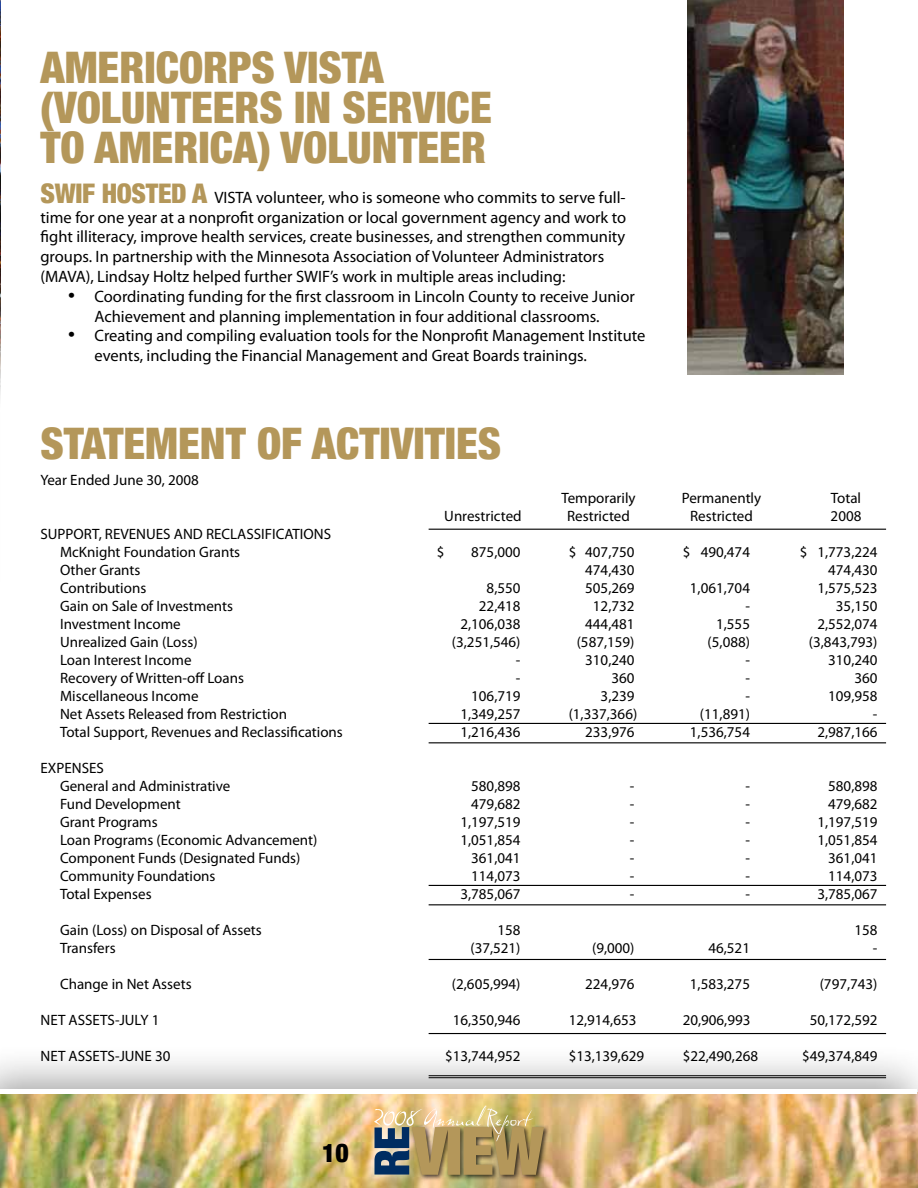
<style>
.page{position:relative;width:918px;height:1188px;background:#fff}
.page>*{position:absolute;margin:0;border:0;box-sizing:border-box;transform-origin:0 0}
.t1{font:900 condensed 43.5px/40.2px "Helvetica Neue";color:#b4975a}
.t2{font:900 condensed 27px "Helvetica Neue";color:#b4975a}
.t3{font:900 condensed 25.5px "Helvetica Neue";color:#000}
.t4{font:16.5px/19.8px "Myriad Pro";color:#000}
.t5{font:15px/18px "Myriad Pro";color:#000}
</style>
<div class="page">
<div style="left:0;top:1042px;width:918px;height:146px;background:#000;opacity:.37"></div>
<img style="left:0;top:1092px;width:918px;height:96px">
<div style="left:0;top:1089px;width:916px;height:5px;background:#fff"></div>
<div style="left:365px;top:1117px;width:54px;height:67px;background:#fff;opacity:.75"></div>
<div style="left:409px;top:1124px;width:141px;height:58px;background:#000;opacity:.75"></div>
<img style="left:374px;top:1105px;width:170px;height:70px">
<img style="left:0;top:0;width:1px;height:396px">
<img style="left:687px;top:0;width:157px;height:375px">
<hr style="left:429px;top:529px;width:457px;height:1px;background:#000">
<hr style="left:429px;top:723px;width:457px;height:1px;background:#000">
<hr style="left:429px;top:742px;width:457px;height:1px;background:#000">
<hr style="left:429px;top:885px;width:457px;height:1px;background:#000">
<hr style="left:429px;top:904px;width:457px;height:1px;background:#000">
<hr style="left:429px;top:959px;width:457px;height:1px;background:#000">
<hr style="left:429px;top:1033px;width:457px;height:1px;background:#000">
<hr style="left:429px;top:1075px;width:457px;height:1px;background:#000">
<hr style="left:429px;top:1077px;width:457px;height:1px;background:#000">
<h1 class="t1" style="left:40px;top:46px;width:453px">AMERICORPS VISTA (VOLUNTEERS IN SERVICE<br>TO AMERICA) VOLUNTEER</h1>
<p class="t4" style="left:40px;top:187px;width:587px;text-indent:174px">VISTA volunteer, who is someone who commits to serve full&shy;time for one year at a nonprofit organization or local government agency and work to fight illiteracy, improve health services, create businesses, and strengthen community groups. In partnership with the Minnesota Association of Volunteer Administrators (MAVA), Lindsay Holtz helped further SWIF’s work in multiple areas including:</p>
<p class="t4" style="left:68px;top:286px;width:569px;text-align:center">• Coordinating funding for the first classroom in Lincoln County to receive Junior<br>Achievement and planning implementation in four additional classrooms.</p>
<p class="t4" style="left:94px;top:326px;width:553px;text-indent:-27px">• Creating and compiling evaluation tools for the Nonprofit Management Institute events, including the Financial Management and Great Boards trainings.</p>
<h2 class="t2" style="left:40px;top:176px;width:92px">SWIF HOSTED</h2>
<h2 class="t2" style="left:192px;top:176px;width:17px">A</h2>
<h1 class="t1" style="left:40px;top:423px;width:462px">STATEMENT OF ACTIVITIES</h1>
<p class="t5" style="left:40px;top:471px;width:160px">Year Ended June 30, 2008</p>
<p class="t5" style="left:561px;top:489px;width:76px">Temporarily</p>
<p class="t5" style="left:682px;top:489px;width:81px">Permanently</p>
<p class="t5" style="left:831px;top:489px;width:32px">Total</p>
<p class="t5" style="left:60px;top:525px;width:273px;text-indent:-20px">SUPPORT, REVENUES AND RECLASSIFICATIONS<br>McKnight Foundation Grants</p>
<p class="t5" style="left:444px;top:507px;width:79px">Unrestricted</p>
<p class="t5" style="left:567px;top:507px;width:64px">Restricted</p>
<p class="t5" style="left:690px;top:507px;width:64px">Restricted</p>
<p class="t5" style="left:831px;top:507px;width:32px">2008</p>
<p class="t5" style="left:437px;top:543px;width:9px">$</p>
<p class="t5" style="left:471px;top:543px;width:51px">875,000</p>
<p class="t5" style="left:569px;top:543px;width:67px">$ 407,750</p>
<p class="t5" style="left:683px;top:543px;width:69px">$ 490,474</p>
<p class="t5" style="left:800px;top:543px;width:79px">$ 1,773,224</p>
<p class="t5" style="left:60px;top:561px;width:82px">Other Grants</p>
<p class="t5" style="left:585px;top:561px;width:51px">474,430</p>
<p class="t5" style="left:828px;top:561px;width:51px">474,430</p>
<p class="t5" style="left:60px;top:579px;width:88px">Contributions</p>
<p class="t5" style="left:487px;top:579px;width:35px">8,550</p>
<p class="t5" style="left:585px;top:579px;width:51px">505,269</p>
<p class="t5" style="left:690px;top:579px;width:62px">1,061,704</p>
<p class="t5" style="left:817px;top:579px;width:62px">1,575,523</p>
<p class="t5" style="left:60px;top:597px;width:175px">Gain on Sale of Investments</p>
<p class="t5" style="left:479px;top:597px;width:43px">22,418</p>
<p class="t5" style="left:593px;top:597px;width:43px">12,732</p>
<p class="t5" style="left:745px;top:597px;width:6px">-</p>
<p class="t5" style="left:836px;top:597px;width:43px">35,150</p>
<p class="t5" style="left:60px;top:615px;width:122px">Investment Income</p>
<p class="t5" style="left:460px;top:615px;width:62px">2,106,038</p>
<p class="t5" style="left:585px;top:615px;width:51px">444,481</p>
<p class="t5" style="left:716px;top:615px;width:35px">1,555</p>
<p class="t5" style="left:817px;top:615px;width:62px">2,552,074</p>
<p class="t5" style="left:60px;top:633px;width:139px">Unrealized Gain (Loss)</p>
<p class="t5" style="left:452px;top:633px;width:70px">(3,251,546)</p>
<p class="t5" style="left:577px;top:633px;width:59px">(587,159)</p>
<p class="t5" style="left:708px;top:633px;width:44px">(5,088)</p>
<p class="t5" style="left:809px;top:633px;width:70px">(3,843,793)</p>
<p class="t5" style="left:60px;top:651px;width:133px">Loan Interest Income</p>
<p class="t5" style="left:516px;top:651px;width:6px">-</p>
<p class="t5" style="left:585px;top:651px;width:51px">310,240</p>
<p class="t5" style="left:745px;top:651px;width:6px">-</p>
<p class="t5" style="left:828px;top:651px;width:51px">310,240</p>
<p class="t5" style="left:60px;top:669px;width:186px">Recovery of Written-off Loans</p>
<p class="t5" style="left:516px;top:669px;width:6px">-</p>
<p class="t5" style="left:611px;top:669px;width:25px">360</p>
<p class="t5" style="left:745px;top:669px;width:6px">-</p>
<p class="t5" style="left:854px;top:669px;width:25px">360</p>
<p class="t5" style="left:60px;top:687px;width:140px">Miscellaneous Income</p>
<p class="t5" style="left:471px;top:687px;width:51px">106,719</p>
<p class="t5" style="left:601px;top:687px;width:35px">3,239</p>
<p class="t5" style="left:745px;top:687px;width:6px">-</p>
<p class="t5" style="left:828px;top:687px;width:51px">109,958</p>
<p class="t5" style="left:60px;top:705px;width:229px">Net Assets Released from Restriction</p>
<p class="t5" style="left:460px;top:705px;width:62px">1,349,257</p>
<p class="t5" style="left:569px;top:705px;width:70px">(1,337,366)</p>
<p class="t5" style="left:700px;top:705px;width:52px">(11,891)</p>
<p class="t5" style="left:873px;top:705px;width:6px">-</p>
<p class="t5" style="left:60px;top:723px;width:284px">Total Support, Revenues and Reclassifications</p>
<p class="t5" style="left:460px;top:723px;width:62px">1,216,436</p>
<p class="t5" style="left:585px;top:723px;width:51px">233,976</p>
<p class="t5" style="left:690px;top:723px;width:62px">1,536,754</p>
<p class="t5" style="left:817px;top:723px;width:62px">2,987,166</p>
<p class="t5" style="left:60px;top:759px;width:172px;text-indent:-20px">EXPENSES<br>General and Administrative</p>
<p class="t5" style="left:471px;top:777px;width:51px">580,898</p>
<p class="t5" style="left:630px;top:777px;width:6px">-</p>
<p class="t5" style="left:745px;top:777px;width:6px">-</p>
<p class="t5" style="left:828px;top:777px;width:51px">580,898</p>
<p class="t5" style="left:60px;top:795px;width:122px">Fund Development</p>
<p class="t5" style="left:471px;top:795px;width:51px">479,682</p>
<p class="t5" style="left:630px;top:795px;width:6px">-</p>
<p class="t5" style="left:745px;top:795px;width:6px">-</p>
<p class="t5" style="left:828px;top:795px;width:51px">479,682</p>
<p class="t5" style="left:60px;top:813px;width:99px">Grant Programs</p>
<p class="t5" style="left:460px;top:813px;width:62px">1,197,519</p>
<p class="t5" style="left:630px;top:813px;width:6px">-</p>
<p class="t5" style="left:745px;top:813px;width:6px">-</p>
<p class="t5" style="left:817px;top:813px;width:62px">1,197,519</p>
<p class="t5" style="left:60px;top:831px;width:259px">Loan Programs (Economic Advancement)</p>
<p class="t5" style="left:460px;top:831px;width:62px">1,051,854</p>
<p class="t5" style="left:630px;top:831px;width:6px">-</p>
<p class="t5" style="left:745px;top:831px;width:6px">-</p>
<p class="t5" style="left:817px;top:831px;width:62px">1,051,854</p>
<p class="t5" style="left:60px;top:849px;width:242px">Component Funds (Designated Funds)</p>
<p class="t5" style="left:471px;top:849px;width:51px">361,041</p>
<p class="t5" style="left:630px;top:849px;width:6px">-</p>
<p class="t5" style="left:745px;top:849px;width:6px">-</p>
<p class="t5" style="left:828px;top:849px;width:51px">361,041</p>
<p class="t5" style="left:60px;top:867px;width:157px">Community Foundations</p>
<p class="t5" style="left:471px;top:867px;width:51px">114,073</p>
<p class="t5" style="left:630px;top:867px;width:6px">-</p>
<p class="t5" style="left:745px;top:867px;width:6px">-</p>
<p class="t5" style="left:828px;top:867px;width:51px">114,073</p>
<p class="t5" style="left:60px;top:885px;width:93px">Total Expenses</p>
<p class="t5" style="left:460px;top:885px;width:62px">3,785,067</p>
<p class="t5" style="left:630px;top:885px;width:6px">-</p>
<p class="t5" style="left:745px;top:885px;width:6px">-</p>
<p class="t5" style="left:817px;top:885px;width:62px">3,785,067</p>
<p class="t5" style="left:60px;top:921px;width:203px">Gain (Loss) on Disposal of Assets</p>
<p class="t5" style="left:497px;top:921px;width:25px">158</p>
<p class="t5" style="left:854px;top:921px;width:25px">158</p>
<p class="t5" style="left:60px;top:939px;width:57px">Transfers</p>
<p class="t5" style="left:470px;top:939px;width:52px">(37,521)</p>
<p class="t5" style="left:592px;top:939px;width:44px">(9,000)</p>
<p class="t5" style="left:708px;top:939px;width:43px">46,521</p>
<p class="t5" style="left:873px;top:939px;width:6px">-</p>
<p class="t5" style="left:60px;top:975px;width:133px">Change in Net Assets</p>
<p class="t5" style="left:452px;top:975px;width:70px">(2,605,994)</p>
<p class="t5" style="left:585px;top:975px;width:51px">224,976</p>
<p class="t5" style="left:690px;top:975px;width:62px">1,583,275</p>
<p class="t5" style="left:820px;top:975px;width:59px">(797,743)</p>
<p class="t5" style="left:41px;top:1011px;width:120px">NET ASSETS-JULY 1</p>
<p class="t5" style="left:453px;top:1011px;width:69px">16,350,946</p>
<p class="t5" style="left:569px;top:1011px;width:69px">12,914,653</p>
<p class="t5" style="left:683px;top:1011px;width:69px">20,906,993</p>
<p class="t5" style="left:810px;top:1011px;width:69px">50,172,592</p>
<p class="t5" style="left:41px;top:1047px;width:131px">NET ASSETS-JUNE 30</p>
<p class="t5" style="left:445px;top:1047px;width:77px">$13,744,952</p>
<p class="t5" style="left:569px;top:1047px;width:77px">$13,139,629</p>
<p class="t5" style="left:683px;top:1047px;width:77px">$22,490,268</p>
<p class="t5" style="left:802px;top:1047px;width:77px">$49,374,849</p>
<h3 class="t3" style="left:322px;top:1137px;width:28px">10</h3>
</div>
